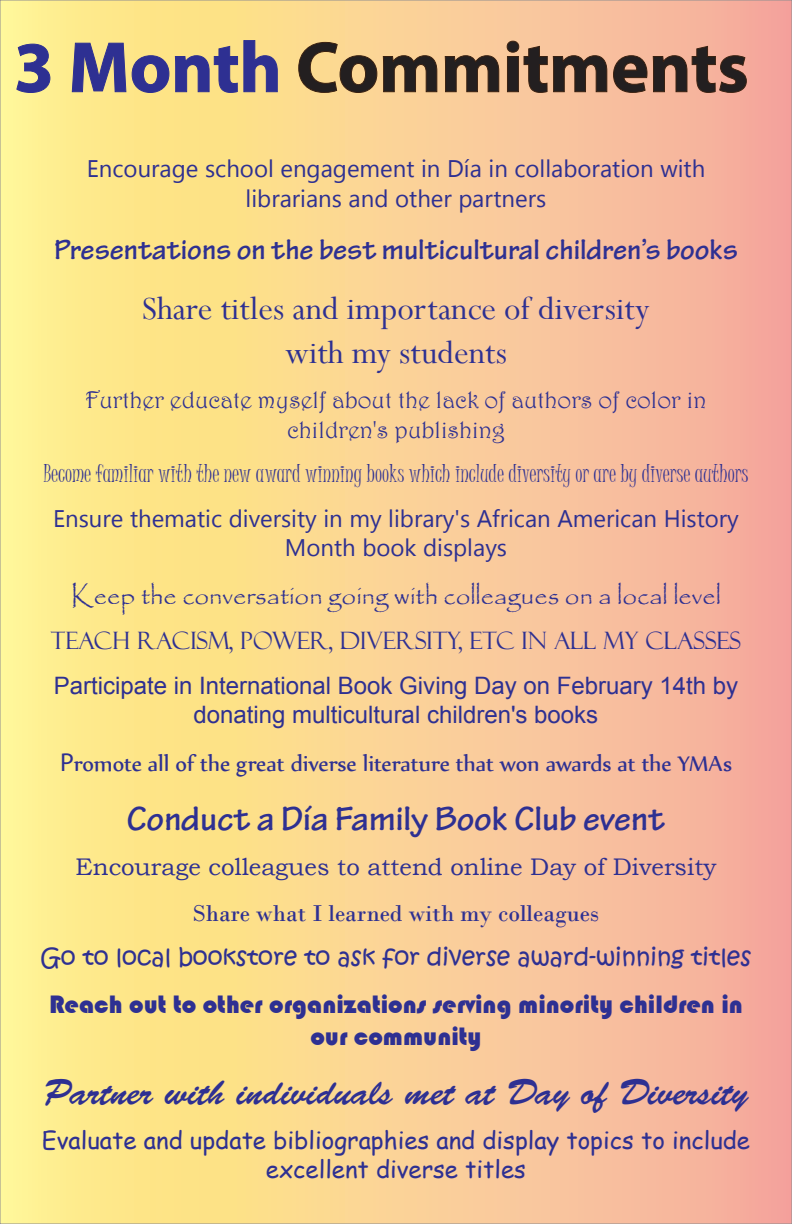
<style>
.page{position:relative;width:792px;height:1224px;background:#fff}
.page>*{position:absolute;margin:0;border:0;box-sizing:border-box;transform-origin:0 0}
.t1{font:700 72px "Myriad Pro";color:#231f20}
.t2{font:36px/44.2px "Perpetua";color:#2e3092;text-align:center}
.t3{font:36px "Brush Script Std";color:#2e3092}
.t4{font:700 36px "Tekton Pro";color:#2e3092}
.t5{font:700 30px "Tekton Pro";color:#2e3092}
.t6{font:26px/31.2px "Bauhaus 93";color:#2e3092;text-align:center}
.t7{font:26px "Nyala";color:#2e3092}
.t8{font:26px "Papyrus";color:#2e3092}
.t9{font:24px/28.8px "Arial";color:#2e3092;text-align:center}
.t10{font:24px "Juice ITC";color:#2e3092}
.t11{font:24px/28.8px "Comic Sans MS";color:#2e3092;text-align:center}
.t12{font:24px/29.8px "Segoe UI";color:#2e3092;text-align:center}
.t13{font:24px/28.8px "Lao UI";color:#2e3092;text-align:center}
.t14{font:24px/29.8px "Harrington";color:#2e3092;text-align:center}
.t15{font:24px "Kristen ITC";color:#2e3092}
.t16{font:24px "Bookman Old Style";color:#2e3092}
.t17{font:24px "Felix Titling";color:#2e3092}
.t18{font:24px "Bodoni";color:#2e3092}
.s1{color:#2e3092}
.s2{font-family:"Myriad Pro"}
</style>
<div class="page">
<div style="left:0;top:0;width:792px;height:1224px;background:linear-gradient(to right,#fff689,#f5aca1)"></div>
<svg style="left:15px;top:43px;width:36px;height:51px;background:#e6db94"></svg>
<svg style="left:71px;top:40px;width:207px;height:54px;background:#e8d289"></svg>
<svg style="left:298px;top:41px;width:140px;height:53px;background:#eac589"></svg>
<svg style="left:444px;top:55px;width:56px;height:38px;background:#e0b589"></svg>
<svg style="left:506px;top:40px;width:241px;height:53px;background:#e5ad8f"></svg>
<h1 class="t1" style="left:14px;top:21px;width:736px"><span class="s1">3 Month</span> Commitments</h1>
<p class="t12" style="left:87px;top:153px;width:620px">Encourage school engagement in Día in collaboration with librarians and other partners</p>
<p class="t5" style="left:54px;top:232px;width:685px">Presentations on the best multicultural children’s books</p>
<h2 class="t2" style="left:142px;top:286px;width:510px">Share titles and importance of diversity with my students</h2>
<p class="t14" style="left:85px;top:385px;width:623px">Further educate myself about the lack of authors of color in children's publishing</p>
<p class="t10" style="left:44px;top:460px;width:706px">Become familiar with the new award winning books which include diversity or are by diverse authors</p>
<p class="t13" style="left:53px;top:504px;width:687px">Ensure thematic diversity in my library's African American History<br>Month book displays</p>
<p class="t8" style="left:71px;top:580px;width:652px">Keep the conversation going with colleagues on a local level</p>
<p class="t17" style="left:51px;top:627px;width:692px">TEACH RACISM, POWER, DIVERSITY, ETC IN ALL MY CLASSES</p>
<p class="t9" style="left:54px;top:672px;width:686px">Participate in International Book Giving Day on February 14th by donating multicultural children's books</p>
<p class="t7" style="left:60px;top:747px;width:673px"><span class="s2">P</span>romote all of the great diverse literature that won awards at the YMAs</p>
<h2 class="t4" style="left:127px;top:798px;width:540px">Conduct a Día Family Book Club event</h2>
<p class="t16" style="left:76px;top:852px;width:642px">Encourage colleagues to attend online Day of Diversity</p>
<p class="t18" style="left:193px;top:899px;width:408px">Share what I learned with my colleagues</p>
<p class="t15" style="left:41px;top:941px;width:712px">Go to local bookstore to ask for diverse award-winning titles</p>
<p class="t6" style="left:49px;top:989px;width:695px">Reach out to other organizations serving minority children in our community</p>
<h2 class="t3" style="left:44px;top:1073px;width:706px">Partner with individuals met at Day of Diversity</h2>
<p class="t11" style="left:42px;top:1126px;width:710px">Evaluate and update bibliographies and display topics to include excellent diverse titles</p>
</div>
